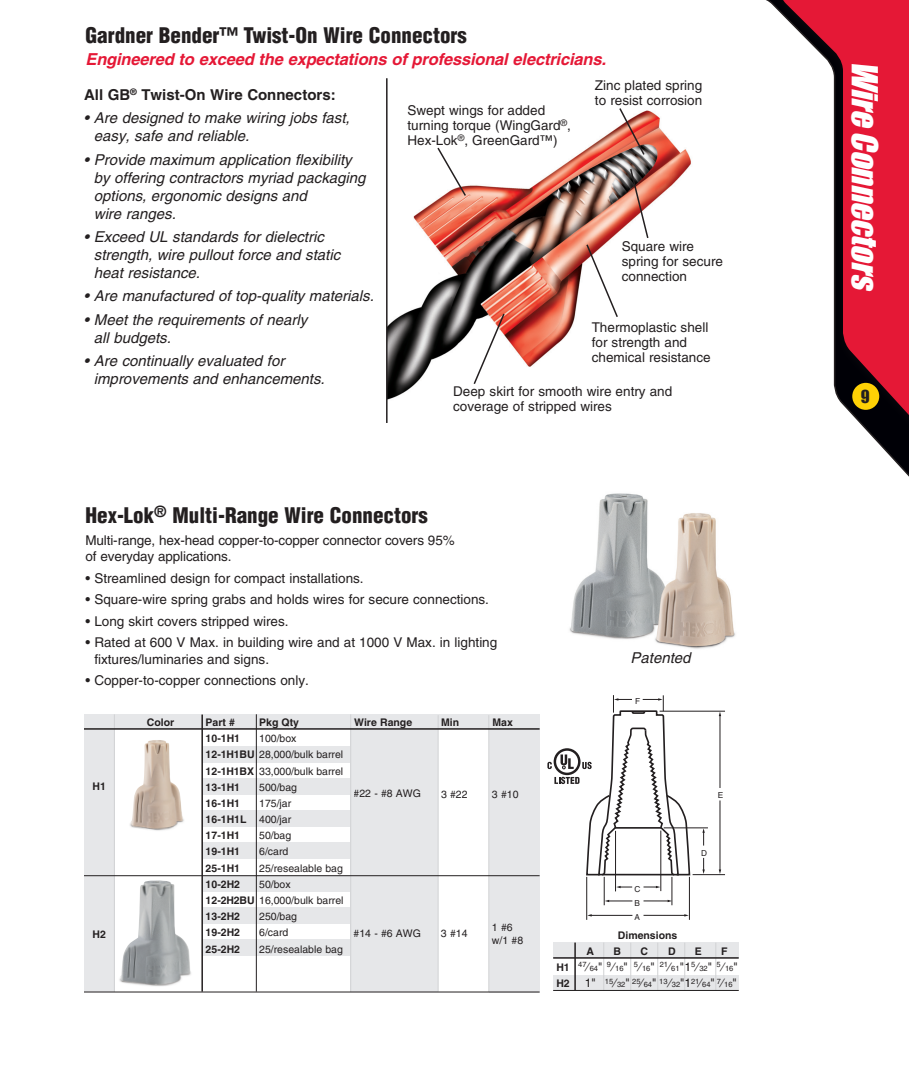
<style>
.page{position:relative;width:909px;height:1092px;background:#fff}
.page>*{position:absolute;margin:0;border:0;box-sizing:border-box;transform-origin:0 0}
.t1{font:italic 33px "Impact";color:#fff}
.t2{font:900 condensed 21px "Helvetica";color:#231f20}
.t3{font:italic 700 16.5px "Helvetica";letter-spacing:-.01em;color:#e51836}
.t4{font:16.5px "Impact";color:#231f20}
.t5{font:italic 15px/18px "Helvetica";color:#231f20}
.t6{font:700 15px "Helvetica";color:#231f20}
.t7{font:13.5px/15px "Helvetica";color:#231f20}
.t8{font:10.5px/16.2px "Helvetica";color:#231f20}
.t9{font:700 10.5px "Helvetica";color:#231f20}
.t10{font:8.25px/14.2px "Helvetica";color:#231f20;text-align:justify}
.t11{font:7.5px "Helvetica";color:#231f20}
.s1{font-weight:700}
.s2{font-weight:700;font-size:10.5px}
.s3{font-size:12px}
</style>
<div class="page">
<div style="left:770px;top:0;width:139px;height:434px;background:#231f20;opacity:.4"></div>
<svg style="left:779px;top:0;width:130px;height:425px;fill:#e51836"></svg>
<div style="left:852px;top:383px;width:27px;height:27px;background:#fed105;border-radius:50%"></div>
<img style="left:388px;top:110px;width:303px;height:290px">
<div style="left:351px;top:729px;width:87px;height:263px;background:#e6e7e9"></div>
<div style="left:489px;top:728px;width:51px;height:264px;background:#e6e7e9"></div>
<div style="left:84px;top:715px;width:456px;height:14px;background:#e6e7e9"></div>
<div style="left:202px;top:746px;width:149px;height:16px;background:#e6e7e9"></div>
<div style="left:202px;top:778px;width:152px;height:16px;background:#e6e7e9"></div>
<div style="left:202px;top:811px;width:152px;height:16px;background:#e6e7e9"></div>
<div style="left:202px;top:843px;width:149px;height:16px;background:#e6e7e9"></div>
<div style="left:202px;top:875px;width:149px;height:16px;background:#e6e7e9"></div>
<div style="left:202px;top:907px;width:149px;height:17px;background:#e6e7e9"></div>
<div style="left:202px;top:940px;width:149px;height:16px;background:#e6e7e9"></div>
<hr style="left:201px;top:715px;width:2px;height:277px;background:#231f20">
<hr style="left:256px;top:714px;width:1px;height:278px;background:#231f20">
<hr style="left:350px;top:714px;width:1px;height:278px;background:#d1d2d4">
<hr style="left:438px;top:715px;width:1px;height:277px;background:#d1d2d4">
<img style="left:130px;top:740px;width:54px;height:91px">
<img style="left:119px;top:880px;width:72px;height:106px">
<div style="left:84px;top:727px;width:30px;height:265px;background:#e6e7e9"></div>
<hr style="left:114px;top:714px;width:1px;height:278px;background:#d1d2d4">
<hr style="left:488px;top:715px;width:1px;height:277px;background:#d1d2d4">
<hr style="left:84px;top:728px;width:456px;height:2px;background:#231f20">
<hr style="left:84px;top:875px;width:456px;height:1px;background:#231f20">
<hr style="left:84px;top:992px;width:456px;height:1px;background:#231f20">
<div style="left:553px;top:942px;width:186px;height:16px;background:#e6e7e9"></div>
<hr style="left:664px;top:827px;width:44px;height:1px;background:#231f20">
<hr style="left:693px;top:874px;width:32px;height:1px;background:#231f20">
<svg style="left:702px;top:828px;width:3px;height:18px"></svg>
<svg style="left:702px;top:858px;width:3px;height:16px"></svg>
<hr style="left:720px;top:801px;width:1px;height:69px;background:#231f20">
<hr style="left:720px;top:715px;width:1px;height:73px;background:#231f20">
<hr style="left:660px;top:711px;width:65px;height:1px;background:#231f20">
<hr style="left:644px;top:915px;width:41px;height:1px;background:#231f20">
<hr style="left:591px;top:915px;width:41px;height:1px;background:#231f20">
<hr style="left:586px;top:877px;width:1px;height:43px;background:#231f20">
<hr style="left:689px;top:877px;width:1px;height:43px;background:#231f20">
<div style="left:553px;top:975px;width:186px;height:15px;background:#e6e7e9"></div>
<hr style="left:574px;top:943px;width:2px;height:47px;background:#231f20">
<hr style="left:630px;top:943px;width:1px;height:47px;background:#d1d2d4">
<hr style="left:657px;top:943px;width:1px;height:47px;background:#d1d2d4">
<hr style="left:684px;top:943px;width:1px;height:47px;background:#d1d2d4">
<hr style="left:715px;top:943px;width:1px;height:47px;background:#d1d2d4">
<hr style="left:603px;top:943px;width:1px;height:47px;background:#d1d2d4">
<hr style="left:553px;top:957px;width:186px;height:2px;background:#231f20">
<hr style="left:553px;top:990px;width:186px;height:1px;background:#231f20">
<img style="left:569px;top:493px;width:167px;height:156px">
<svg style="left:629px;top:167px;width:21px;height:73px"></svg>
<svg style="left:618px;top:108px;width:28px;height:48px"></svg>
<svg style="left:436px;top:146px;width:31px;height:52px"></svg>
<svg style="left:472px;top:312px;width:34px;height:74px"></svg>
<svg style="left:585px;top:243px;width:34px;height:76px"></svg>
<hr style="left:386px;top:78px;width:2px;height:345px;background:#231f20">
<svg style="left:547px;top:695px;width:144px;height:210px"></svg>
<p class="t2" style="left:86px;top:22px;width:383px">Gardner Bender™ Twist-On Wire Connectors</p>
<p class="t3" style="left:86px;top:49px;width:522px">Engineered to exceed the expectations of professional electricians.</p>
<p class="t6" style="left:84px;top:85px;width:253px">All GB<sup>®</sup> Twist-On Wire Connectors:</p>
<p class="t5" style="left:94px;top:109px;width:257px;text-indent:-10px">• Are designed to make wiring jobs fast, easy, safe and reliable.</p>
<p class="t5" style="left:94px;top:150px;width:273px;text-indent:-10px">• Provide maximum application flexibility by offering contractors myriad packaging options, ergonomic designs and<br>wire ranges.</p>
<p class="t5" style="left:94px;top:228px;width:248px;text-indent:-10px">• Exceed UL standards for dielectric strength, wire pullout force and static heat resistance.</p>
<p class="t5" style="left:84px;top:287px;width:291px">• Are manufactured of top-quality materials.</p>
<p class="t5" style="left:94px;top:311px;width:215px;text-indent:-10px">• Meet the requirements of nearly all budgets.</p>
<p class="t5" style="left:94px;top:352px;width:232px;text-indent:-10px">• Are continually evaluated for improvements and enhancements.</p>
<p class="t7" style="left:407px;top:103px;width:165px">Swept wings for added turning torque (WingGard<sup>®</sup>,<br>Hex-Lok<sup>®</sup>, GreenGard™)</p>
<p class="t7" style="left:595px;top:77px;width:109px">Zinc plated spring to resist corrosion</p>
<p class="t7" style="left:622px;top:239px;width:103px">Square wire spring for secure connection</p>
<p class="t7" style="left:592px;top:320px;width:120px">Thermoplastic shell for strength and chemical resistance</p>
<p class="t7" style="left:453px;top:384px;width:221px">Deep skirt for smooth wire entry and coverage of stripped wires</p>
<p class="t2" style="left:86px;top:502px;width:344px">Hex-Lok<sup>®</sup> Multi-Range Wire Connectors</p>
<p class="t7" style="left:86px;top:532px;width:371px;line-height:16.2px">Multi-range, hex-head copper-to-copper connector covers 95% of everyday applications.</p>
<p class="t7" style="left:86px;top:570px;width:280px">• Streamlined design for compact installations.</p>
<p class="t7" style="left:86px;top:592px;width:405px">• Square-wire spring grabs and holds wires for secure connections.</p>
<p class="t7" style="left:86px;top:614px;width:205px">• Long skirt covers stripped wires.</p>
<p class="t7" style="left:94px;top:635px;width:404px;line-height:16.2px;text-indent:-9px">• Rated at 600 V Max. in building wire and at 1000 V Max. in lighting fixtures/luminaries and signs.</p>
<p class="t7" style="left:86px;top:673px;width:225px">• Copper-to-copper connections only.</p>
<p class="t9" style="left:147px;top:716px;width:29px">Color</p>
<p class="t9" style="left:206px;top:716px;width:31px">Part #</p>
<p class="t9" style="left:259px;top:716px;width:41px">Pkg Qty</p>
<p class="t9" style="left:354px;top:716px;width:60px">Wire Range</p>
<p class="t9" style="left:441px;top:716px;width:20px">Min</p>
<p class="t9" style="left:493px;top:716px;width:22px">Max</p>
<p class="t9" style="left:206px;top:732px;width:36px">10-1H1</p>
<p class="t8" style="left:206px;top:730px;width:139px;text-indent:54px">100/box<br><span class="s1">12-1H1BU</span> 28,000/bulk barrel<br><span class="s1">12-1H1BX</span> 33,000/bulk barrel<br><span class="s1">13-1H1</span></p>
<p class="t9" style="left:92px;top:780px;width:15px">H1</p>
<p class="t8" style="left:259px;top:779px;width:39px">500/bag</p>
<p class="t8" style="left:354px;top:785px;width:69px">#22 - #8 AWG</p>
<p class="t8" style="left:441px;top:786px;width:28px">3 #22</p>
<p class="t8" style="left:492px;top:786px;width:28px">3 #10</p>
<p class="t8" style="left:206px;top:795px;width:87px;text-align:justify;text-indent:54px">175/jar <span class="s1">16-1H1L</span> 400/jar <span class="s1">17-1H1</span></p>
<p class="t9" style="left:206px;top:797px;width:36px">16-1H1</p>
<p class="t8" style="left:259px;top:827px;width:34px">50/bag</p>
<p class="t9" style="left:92px;top:928px;width:15px">H2</p>
<p class="t9" style="left:206px;top:845px;width:36px">19-1H1</p>
<p class="t8" style="left:259px;top:844px;width:31px">6/card</p>
<p class="t9" style="left:206px;top:862px;width:36px">25-1H1</p>
<p class="t8" style="left:259px;top:860px;width:85px">25/resealable bag</p>
<p class="t9" style="left:206px;top:878px;width:36px">10-2H2</p>
<p class="t8" style="left:206px;top:876px;width:139px;text-indent:54px">50/box<br><span class="s1">12-2H2BU</span> 16,000/bulk barrel<br><span class="s1">13-2H2</span></p>
<p class="t8" style="left:259px;top:908px;width:39px">250/bag</p>
<p class="t9" style="left:206px;top:926px;width:36px">19-2H2</p>
<p class="t8" style="left:259px;top:925px;width:31px">6/card</p>
<p class="t9" style="left:206px;top:942px;width:36px">25-2H2</p>
<p class="t8" style="left:259px;top:941px;width:85px">25/resealable bag</p>
<p class="t8" style="left:354px;top:926px;width:69px">#14 - #6 AWG</p>
<p class="t8" style="left:441px;top:925px;width:28px">3 #14</p>
<p class="t8" style="left:492px;top:921px;width:33px;line-height:12.9px">1 #6 w/1 #8</p>
<p class="t5" style="left:631px;top:648px;width:62px">Patented</p>
<p class="t10" style="left:635px;top:694px;width:7px">F</p>
<p class="t10" style="left:634px;top:882px;width:7px">C B A</p>
<p class="t9" style="left:618px;top:929px;width:61px">Dimensions</p>
<p class="t10" style="left:718px;top:788px;width:7px">E</p>
<p class="t10" style="left:701px;top:846px;width:7px">D</p>
<p class="t9" style="left:587px;top:945px;width:9px">A</p>
<p class="t9" style="left:614px;top:945px;width:9px">B</p>
<p class="t9" style="left:641px;top:945px;width:9px">C</p>
<p class="t9" style="left:668px;top:945px;width:9px">D</p>
<p class="t9" style="left:695px;top:945px;width:9px">E</p>
<p class="t9" style="left:721px;top:945px;width:8px">F</p>
<p class="t11" style="left:556px;top:964px;width:157px"><span class="s2">H1</span> 47<span class="s3">⁄</span> 64<span class="s3">"</span> 9 <span class="s3">⁄</span> 16<span class="s3">"</span> 5<span class="s3">⁄</span> 16<span class="s3">"</span> 21<span class="s3">⁄</span> 61<span class="s3">"1</span>5<span class="s3">⁄</span> 32<span class="s3">"</span></p>
<p class="t11" style="left:717px;top:964px;width:23px">5<span class="s3">⁄</span>16<span class="s3">"</span></p>
<p class="t9" style="left:556px;top:977px;width:15px">H2</p>
<p class="t11" style="left:585px;top:980px;width:153px"><span class="s3">1"</span> 15<span class="s3">⁄</span> 32<span class="s3">"</span> 25<span class="s3">⁄</span> 64<span class="s3">"</span> 13 <span class="s3">⁄</span> 32<span class="s3">"1</span>21<span class="s3">⁄</span>64<span class="s3">"</span> 7<span class="s3">⁄</span> 16<span class="s3">"</span></p>
<p class="t1" style="left:891px;top:61px;width:240px;rotate:90deg">WireConnectors</p>
<p class="t4" style="left:861px;top:384px;width:10px">9</p>
</div>
